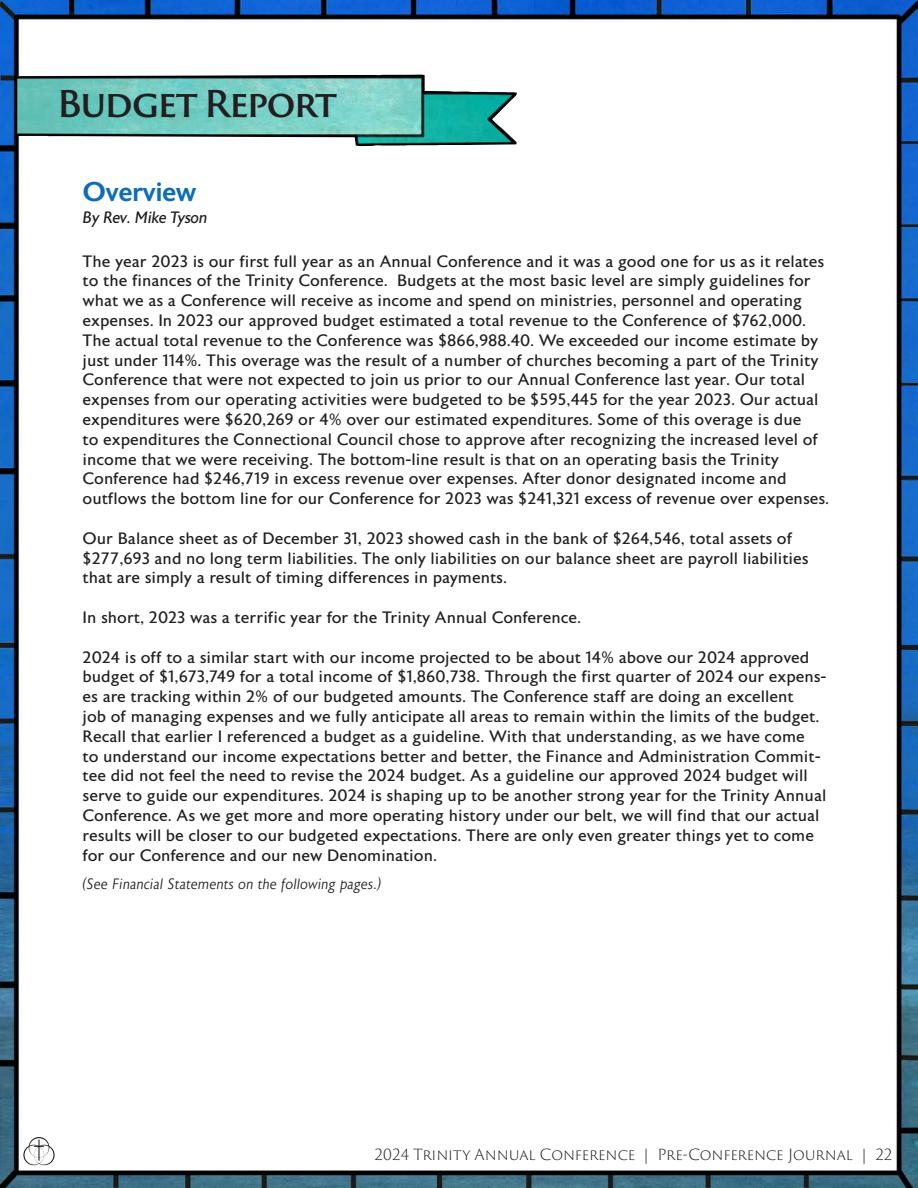
<style>
.page{position:relative;width:918px;height:1188px;background:#fff}
.page>*{position:absolute;margin:0;border:0;box-sizing:border-box;transform-origin:0 0}
.t1{font:600 36px "Trajan Sans Pro";letter-spacing:-.055em;color:#231f20}
.t2{font:500 27px "Astoria Sans";letter-spacing:-.025em;color:#0e6db8}
.t3{font:16.5px/19.8px "Astoria Sans";color:#231f20}
.t4{font:italic 16.5px "Astoria Sans";letter-spacing:-.025em;color:#231f20}
.t5{font:300 15px "Trajan Sans Pro";letter-spacing:-.01em;color:#231f20}
.t6{font:italic 300 15px "Astoria Sans";color:#231f20}
</style>
<div class="page">
<img style="left:0;top:0;width:918px;height:1188px">
<img style="left:23px;top:1135px;width:32px;height:32px">
<img style="left:17px;top:74px;width:500px;height:73px">
<p class="t1" style="left:57px;top:77px;width:282px">Budget Report</p>
<p class="t2" style="left:83px;top:176px;width:115px">Overview</p>
<p class="t4" style="left:83px;top:209px;width:126px">By Rev. Mike Tyson</p>
<p class="t3" style="left:83px;top:252px;width:748px">The year 2023 is our first full year as an Annual Conference and it was a good one for us as it relates to the finances of the Trinity Conference. Budgets at the most basic level are simply guidelines for what we as a Conference will receive as income and spend on ministries, personnel and operating expenses. In 2023 our approved budget estimated a total revenue to the Conference of $762,000.<br>The actual total revenue to the Conference was $866,988.40. We exceeded our income estimate by just under 114%. This overage was the result of a number of churches becoming a part of the Trinity Conference that were not expected to join us prior to our Annual Conference last year. Our total expenses from our operating activities were budgeted to be $595,445 for the year 2023. Our actual expenditures were $620,269 or 4% over our estimated expenditures. Some of this overage is due<br>to expenditures the Connectional Council chose to approve after recognizing the increased level of income that we were receiving. The bottom-line result is that on an operating basis the Trinity Conference had $246,719 in excess revenue over expenses. After donor designated income and outflows the bottom line for our Conference for 2023 was $241,321 excess of revenue over expenses.</p>
<p class="t3" style="left:83px;top:529px;width:728px">Our Balance sheet as of December 31, 2023 showed cash in the bank of $264,546, total assets of $277,693 and no long term liabilities. The only liabilities on our balance sheet are payroll liabilities that are simply a result of timing differences in payments.</p>
<p class="t3" style="left:83px;top:608px;width:500px">In short, 2023 was a terrific year for the Trinity Annual Conference.</p>
<p class="t3" style="left:83px;top:648px;width:746px">2024 is off to a similar start with our income projected to be about 14% above our 2024 approved budget of $1,673,749 for a total income of $1,860,738. Through the first quarter of 2024 our expens&shy;es are tracking within 2% of our budgeted amounts. The Conference staff are doing an excellent<br>job of managing expenses and we fully anticipate all areas to remain within the limits of the budget.<br>Recall that earlier I referenced a budget as a guideline. With that understanding, as we have come<br>to understand our income expectations better and better, the Finance and Administration Commit&shy;tee did not feel the need to revise the 2024 budget. As a guideline our approved 2024 budget will serve to guide our expenditures. 2024 is shaping up to be another strong year for the Trinity Annual Conference. As we get more and more operating history under our belt, we will find that our actual results will be closer to our budgeted expectations. There are only even greater things yet to come for our Conference and our new Denomination.</p>
<p class="t6" style="left:83px;top:876px;width:300px">(See Financial Statements on the following pages.)</p>
<p class="t5" style="left:374px;top:1144px;width:520px">2024 Trinity Annual Conference | Pre-Conference Journal | 22</p>
</div>
